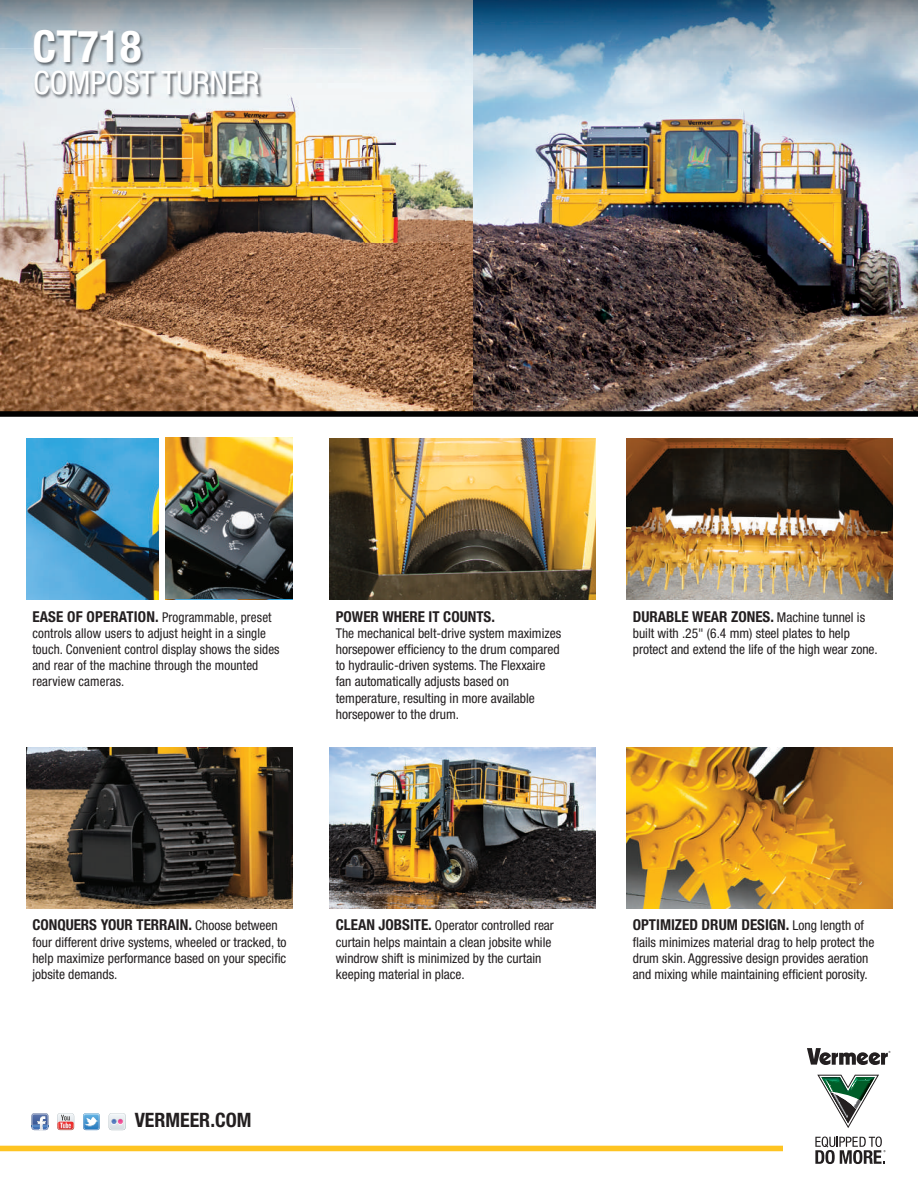
<style>
.page{position:relative;width:918px;height:1188px;background:#fff}
.page>*{position:absolute;margin:0;border:0;box-sizing:border-box;transform-origin:0 0}
.t1{font:700 condensed 44.25px "Helvetica Neue";color:#fff}
.t2{font:condensed 32.25px "Helvetica Neue";color:#fff}
.t3{font:700 condensed 19.8px "Helvetica Neue";color:#231f20}
.t4{font:700 condensed 15px "Helvetica Neue";color:#231f20}
.t5{font:condensed 13.5px/16.2px "Helvetica Neue";color:#231f20}
.s1{font-weight:700;font-size:15px}
.s2{font-weight:400;font-size:13.5px}
</style>
<div class="page">
<img style="left:472px;top:243px;width:446px;height:168px">
<img style="left:26px;top:438px;width:133px;height:161px">
<img style="left:330px;top:438px;width:266px;height:161px">
<img style="left:627px;top:438px;width:266px;height:161px">
<img style="left:26px;top:747px;width:266px;height:161px">
<img style="left:330px;top:747px;width:266px;height:161px">
<img style="left:627px;top:747px;width:266px;height:161px">
<svg style="left:807px;top:1048px;width:83px;height:17px"></svg>
<svg style="left:815px;top:1137px;width:71px;height:27px"></svg>
<svg style="left:817px;top:1075px;width:62px;height:53px"></svg>
<svg style="left:32px;top:1113px;width:17px;height:18px"></svg>
<img style="left:32px;top:1114px;width:16px;height:3px">
<svg style="left:109px;top:1113px;width:17px;height:17px"></svg>
<svg style="left:57px;top:1113px;width:17px;height:17px"></svg>
<svg style="left:83px;top:1113px;width:17px;height:17px"></svg>
<div style="left:0;top:1146px;width:783px;height:5px;background:#fec422"></div>
<img style="left:165px;top:437px;width:128px;height:162px">
<img style="left:0;top:243px;width:472px;height:168px">
<div style="left:0;top:411px;width:918px;height:6px;background:#010101"></div>
<img style="left:362px;top:0;width:556px;height:243px">
<img style="left:0;top:48px;width:51px;height:195px">
<img style="left:259px;top:48px;width:103px;height:195px">
<img style="left:51px;top:98px;width:208px;height:145px">
<img style="left:33px;top:29px;width:229px;height:69px">
<h1 class="t1" style="left:33px;top:20px;width:110px">CT718</h1>
<h2 class="t2" style="left:33px;top:64px;width:228px">COMPOST TURNER</h2>
<p class="t5" style="left:32px;top:609px;width:249px"><span class="s1">EASE OF OPERATION.</span> Programmable, preset controls allow users to adjust height in a single touch. Convenient control display shows the sides and rear of the machine through the mounted rearview cameras.</p>
<p class="t4" style="left:336px;top:607px;width:161px">POWER WHERE IT COUNTS.</p>
<p class="t5" style="left:336px;top:625px;width:227px">The mechanical belt-drive system maximizes horsepower efficiency to the drum compared to hydraulic-driven systems. The Flexxaire fan automatically adjusts based on temperature, resulting in more available horsepower to the drum.</p>
<p class="t4" style="left:633px;top:607px;width:234px">DURABLE WEAR ZONES. <span class="s2">Machine tunnel is</span></p>
<p class="t5" style="left:633px;top:625px;width:247px">built with .25" (6.4 mm) steel plates to help protect and extend the life of the high wear zone.</p>
<p class="t4" style="left:32px;top:916px;width:247px">CONQUERS YOUR TERRAIN. <span class="s2">Choose between</span></p>
<p class="t5" style="left:32px;top:934px;width:256px;text-align:justify">four different drive systems, wheeled or tracked, to help maximize performance based on your specific jobsite demands.</p>
<p class="t5" style="left:336px;top:918px;width:220px"><span class="s1">CLEAN JOBSITE.</span> Operator controlled rear curtain helps maintain a clean jobsite while windrow shift is minimized by the curtain keeping material in place.</p>
<p class="t4" style="left:633px;top:916px;width:233px">OPTIMIZED DRUM DESIGN. <span class="s2">Long length of</span></p>
<p class="t5" style="left:633px;top:934px;width:243px">flails minimizes material drag to help protect the drum skin. Aggressive design provides aeration and mixing while maintaining efficient porosity.</p>
<h3 class="t3" style="left:135px;top:1108px;width:118px">VERMEER.COM</h3>
</div>
